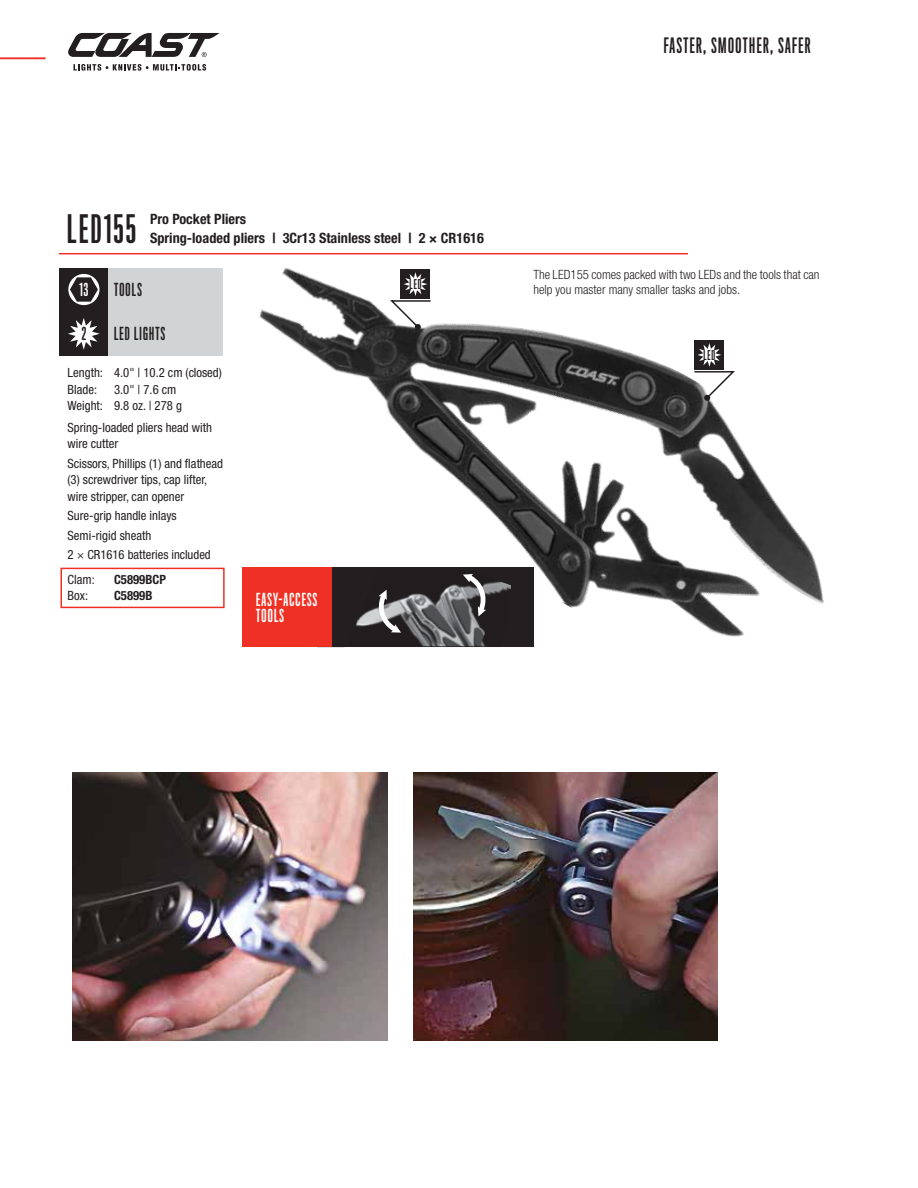
<style>
.page{position:relative;width:918px;height:1188px;background:#fff}
.page>*{position:absolute;margin:0;border:0;box-sizing:border-box;transform-origin:0 0}
.t1{font:36px "Titling Gothic FB Skyline Standard";letter-spacing:.075em;color:#231f20}
.t2{font:19.5px "Titling Gothic FB Skyline Standard";letter-spacing:.075em;color:#231f20}
.t3{font:16.5px/16.5px "Titling Gothic FB Skyline Standard";letter-spacing:.075em;color:#fff}
.t4{font:16.5px "Titling Gothic FB Skyline Standard";letter-spacing:.075em;color:#231f20}
.t5{font:700 condensed 14.25px "Helvetica Neue LT Std";color:#231f20}
.t6{font:condensed 12.75px/16.5px "Helvetica Neue LT Std";color:#231f20}
.t7{font:300 condensed 12.75px/15px "Helvetica Neue LT Std";color:#231f20}
.t8{font:700 condensed 12.75px/16.5px "Helvetica Neue LT Std";color:#231f20}
.t9{font:condensed 12.6px "Helvetica Neue LT Std";color:#231f20}
.t10{font:12.3px "Titling Gothic FB Skyline Standard";letter-spacing:.075em;color:#231f20}
.s1{font-size:12.75px}
</style>
<div class="page">
<div style="left:60px;top:268px;width:48px;height:43px;background:#231f20"></div>
<div style="left:108px;top:268px;width:114px;height:43px;background:#d1d3d4"></div>
<svg style="left:68px;top:274px;width:32px;height:31px"></svg>
<div style="left:60px;top:312px;width:162px;height:44px;background:#d1d3d4"></div>
<div style="left:60px;top:312px;width:48px;height:43px;background:#231f20"></div>
<svg style="left:68px;top:318px;width:32px;height:32px"></svg>
<svg style="left:70px;top:277px;width:28px;height:25px"></svg>
<hr style="left:59px;top:253px;width:629px;height:1px;background:#ee3124">
<div style="left:60px;top:568px;width:165px;height:40px;border:2px solid #ee3124"></div>
<img style="left:210px;top:254px;width:614px;height:394px">
<div style="left:694px;top:340px;width:30px;height:30px;background:#231f20"></div>
<svg style="left:693px;top:343px;width:44px;height:58px"></svg>
<div style="left:400px;top:269px;width:30px;height:30px;background:#231f20"></div>
<svg style="left:388px;top:272px;width:44px;height:58px"></svg>
<svg style="left:74px;top:64px;width:132px;height:7px"></svg>
<svg style="left:68px;top:32px;width:152px;height:25px"></svg>
<hr style="left:0;top:57px;width:46px;height:2px;background:#ee3124">
<img style="left:72px;top:773px;width:315px;height:268px">
<img style="left:413px;top:773px;width:305px;height:268px">
<h2 class="t2" style="left:664px;top:34px;width:148px">FASTER, SMOOTHER, SAFER</h2>
<h1 class="t1" style="left:67px;top:208px;width:70px">LED155</h1>
<p class="t5" style="left:150px;top:210px;width:98px">Pro Pocket Pliers</p>
<p class="t5" style="left:150px;top:229px;width:335px">Spring-loaded pliers | 3Cr13 Stainless steel | 2 × CR1616</p>
<p class="t3" style="left:79px;top:282px;width:10px">13</p>
<p class="t4" style="left:82px;top:325px;width:6px">2</p>
<p class="t4" style="left:114px;top:280px;width:29px">TOOLS</p>
<p class="t4" style="left:114px;top:325px;width:53px">LED LIGHTS</p>
<p class="t6" style="left:68px;top:364px;width:37px">Length:<br>Blade:<br>Weight:</p>
<p class="t6" style="left:114px;top:364px;width:109px">4.0" | 10.2 cm (closed)<br>3.0" | 7.6 cm<br>9.8 oz. | 278 g</p>
<p class="t6" style="left:67px;top:419px;width:146px">Spring-loaded pliers head with wire cutter</p>
<p class="t6" style="left:67px;top:455px;width:157px">Scissors, Phillips (1) and flathead (3) screwdriver tips, cap lifter, wire stripper, can opener</p>
<p class="t6" style="left:67px;top:506px;width:111px;line-height:19.5px">Sure-grip handle inlays<br>Semi-rigid sheath</p>
<p class="t9" style="left:67px;top:547px;width:145px"><span class="s1">2 ×</span> CR1616 batteries included</p>
<p class="t6" style="left:68px;top:571px;width:29px">Clam:<br>Box:</p>
<p class="t8" style="left:114px;top:571px;width:53px">C5899BCP<br>C5899B</p>
<p class="t3" style="left:256px;top:591px;width:63px">EASY-ACCESS<br>TOOLS</p>
<p class="t10" style="left:410px;top:277px;width:13px">LED</p>
<p class="t7" style="left:533px;top:266px;width:288px">The LED155 comes packed with two LEDs and the tools that can help you master many smaller tasks and jobs.</p>
<p class="t10" style="left:703px;top:348px;width:13px">LED</p>
</div>
